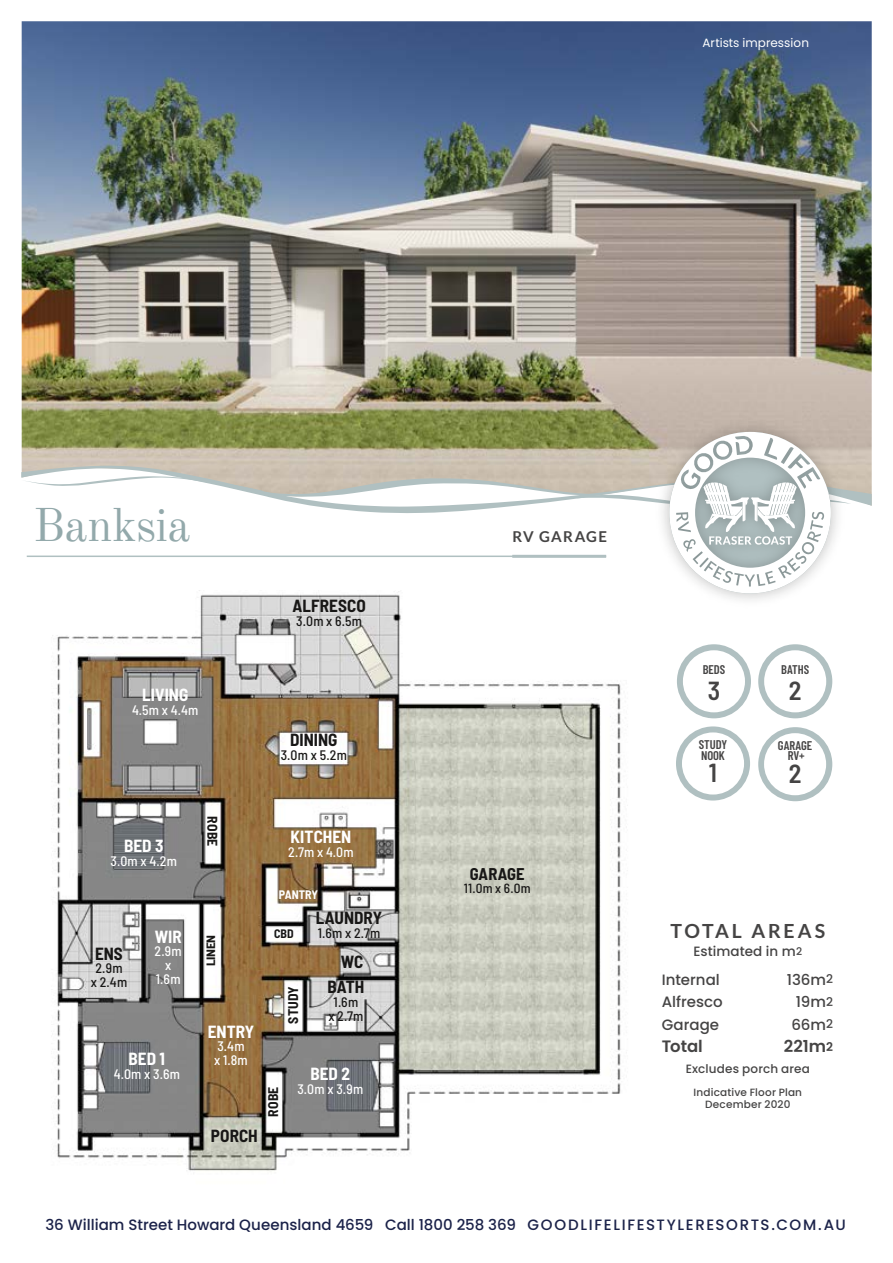
<style>
.page{position:relative;width:893px;height:1263px;background:#fff}
.page>*{position:absolute;margin:0;border:0;box-sizing:border-box;transform-origin:0 0}
.t1{font:46.5px "Old Standard TT";letter-spacing:-.015em;color:#93a9ab}
.t2{font:600 semi-condensed 26.1px "Barlow";color:#454444}
.t3{font:700 19.5px "Lato";letter-spacing:.14em;color:#454444}
.t4{font:700 semi-condensed 17.1px "Barlow";color:#181716}
.t5{font:700 semi-condensed 17.1px "Barlow";color:#fff}
.t6{font:700 semi-condensed 16.65px "Barlow";color:#181716}
.t7{font:600 16.5px "Poppins";color:#454444}
.t8{font:500 15px "Poppins";letter-spacing:.005em;color:#1b2249}
.t9{font:500 15px "Poppins";color:#454444}
.t10{font:700 15px "Lato";letter-spacing:.085em;color:#454444}
.t11{font:500 semi-condensed 13.65px/13.6px "Barlow";letter-spacing:.015em;color:#fff;text-align:center}
.t12{font:500 semi-condensed 13.65px/13.6px "Barlow";letter-spacing:.015em;color:#181716;text-align:center}
.t13{font:700 semi-condensed 13.65px "Barlow";letter-spacing:.01em;color:#181716}
.t14{font:500 13.5px "Poppins";letter-spacing:.005em;color:#454444}
.t15{font:500 semi-condensed 13.2px "Barlow";color:#181716}
.t16{font:600 12.6px/10.8px "Barlow Condensed";letter-spacing:-.005em;color:#454444}
.t17{font:12px "Poppins";letter-spacing:.005em;color:#fff}
.t18{font:500 12px "Poppins";letter-spacing:.01em;color:#454444}
.t19{font:700 semi-condensed 12px "Barlow";color:#fff}
.t20{font:700 semi-condensed 12px "Barlow";color:#181716}
.t21{font:700 semi-condensed 11.85px "Barlow";letter-spacing:-.03em;color:#181716;scale:1.13 1}
.t22{font:500 10.5px/12px "Poppins";letter-spacing:.015em;color:#454444;text-align:center}
.s1{font-size:10.5px}
.s2{font-size:12px}
</style>
<div class="page">
<img style="left:22px;top:21px;width:850px;height:411px">
<img style="left:52px;top:594px;width:569px;height:578px">
<svg style="left:677px;top:644px;width:74px;height:74px"></svg>
<svg style="left:758px;top:644px;width:74px;height:74px"></svg>
<div style="left:683px;top:650px;width:62px;height:62px;background:#fff;border-radius:50%"></div>
<div style="left:764px;top:650px;width:62px;height:62px;background:#fff;border-radius:50%"></div>
<svg style="left:676px;top:726px;width:74px;height:74px"></svg>
<svg style="left:758px;top:727px;width:74px;height:74px"></svg>
<div style="left:682px;top:732px;width:62px;height:62px;background:#fff;border-radius:50%"></div>
<div style="left:764px;top:733px;width:62px;height:62px;background:#fff;border-radius:50%"></div>
<img style="left:650px;top:412px;width:200px;height:188px">
<svg style="left:21px;top:432px;width:851px;height:161px"></svg>
<p class="t17" style="left:702px;top:36px;width:108px">Artists impression</p>
<h1 class="t1" style="left:33px;top:490px;width:159px">Banksia</h1>
<p class="t4" style="left:293px;top:594px;width:75px">ALFRESCO</p>
<p class="t12" style="left:296px;top:613px;width:67px">3.0m x 6.5m</p>
<p class="t5" style="left:142px;top:683px;width:48px">LIVING</p>
<p class="t11" style="left:132px;top:702px;width:68px">4.5m x 4.4m</p>
<p class="t4" style="left:290px;top:727px;width:49px">DINING</p>
<p class="t12" style="left:281px;top:747px;width:68px">3.0m x 5.2m</p>
<p class="t5" style="left:124px;top:834px;width:41px">BED 3</p>
<p class="t11" style="left:111px;top:853px;width:68px">3.0m x 4.2m</p>
<p class="t13" style="left:222px;top:816px;width:31px;rotate:90deg">ROBE</p>
<p class="t4" style="left:95px;top:941px;width:29px">ENS</p>
<p class="t12" style="left:91px;top:960px;width:38px">2.9m x 2.4m</p>
<p class="t5" style="left:155px;top:924px;width:29px">WIR</p>
<p class="t11" style="left:155px;top:944px;width:29px">2.9m x<br>1.6m</p>
<p class="t21" style="left:202px;top:966px;width:29px;rotate:-90deg">LINEN</p>
<p class="t5" style="left:208px;top:1019px;width:48px">ENTRY</p>
<p class="t11" style="left:217px;top:1038px;width:29px">3.4m</p>
<p class="t5" style="left:129px;top:1046px;width:38px">BED 1</p>
<p class="t11" style="left:214px;top:1052px;width:35px">x 1.8m</p>
<p class="t11" style="left:114px;top:1066px;width:68px">4.0m x 3.6m</p>
<p class="t4" style="left:211px;top:1124px;width:48px">PORCH</p>
<p class="t5" style="left:291px;top:825px;width:62px">KITCHEN</p>
<p class="t11" style="left:288px;top:844px;width:67px">2.7m x 4.0m</p>
<p class="t19" style="left:279px;top:886px;width:41px">PANTRY</p>
<p class="t20" style="left:274px;top:924px;width:21px">CBD</p>
<p class="t4" style="left:316px;top:905px;width:68px">LAUNDRY</p>
<p class="t12" style="left:318px;top:925px;width:64px">1.6m x 2.7m</p>
<p class="t4" style="left:341px;top:949px;width:24px">WC</p>
<p class="t13" style="left:283px;top:1024px;width:39px;rotate:-90deg">STUDY</p>
<p class="t4" style="left:327px;top:974px;width:38px">BATH</p>
<p class="t12" style="left:328px;top:994px;width:37px">1.6m<br>x 2.7m</p>
<p class="t13" style="left:263px;top:1116px;width:31px;rotate:-90deg">ROBE</p>
<p class="t5" style="left:310px;top:1061px;width:41px">BED 2</p>
<p class="t11" style="left:297px;top:1081px;width:67px">3.0m x 3.9m</p>
<p class="t10" style="left:513px;top:528px;width:96px">RV GARAGE</p>
<p class="t6" style="left:470px;top:862px;width:56px">GARAGE</p>
<p class="t15" style="left:464px;top:879px;width:68px">11.0m x 6.0m</p>
<p class="t16" style="left:703px;top:663px;width:24px">BEDS</p>
<h2 class="t2" style="left:708px;top:672px;width:14px">3</h2>
<h2 class="t2" style="left:789px;top:672px;width:14px">2</h2>
<p class="t16" style="left:781px;top:663px;width:30px">BATHS</p>
<p class="t16" style="left:699px;top:738px;width:30px">STUDY<br>NOOK</p>
<h2 class="t2" style="left:709px;top:754px;width:10px">1</h2>
<p class="t16" style="left:778px;top:739px;width:36px;text-align:center">GARAGE<br>RV+</p>
<h2 class="t2" style="left:789px;top:755px;width:14px">2</h2>
<h3 class="t3" style="left:670px;top:920px;width:156px">TOTAL AREAS</h3>
<p class="t14" style="left:694px;top:943px;width:110px">Estimated in m<span class="s1">2</span></p>
<p class="t9" style="left:662px;top:971px;width:60px">Internal</p>
<p class="t9" style="left:787px;top:971px;width:48px">136m<span class="s2">2</span></p>
<p class="t9" style="left:662px;top:993px;width:62px">Alfresco</p>
<p class="t9" style="left:796px;top:993px;width:39px">19m<span class="s2">2</span></p>
<p class="t9" style="left:662px;top:1016px;width:59px">Garage</p>
<p class="t9" style="left:791px;top:1016px;width:43px">66m<span class="s2">2</span></p>
<p class="t7" style="left:662px;top:1037px;width:43px">Total</p>
<p class="t7" style="left:784px;top:1037px;width:51px">221m<span class="s2">2</span></p>
<p class="t18" style="left:686px;top:1062px;width:126px">Excludes porch area</p>
<p class="t22" style="left:694px;top:1086px;width:110px">Indicative Floor Plan<br>December 2020</p>
<p class="t8" style="left:45px;top:1216px;width:802px">36 William Street Howard Queensland 4659 Call 1800 258 369 GOODLIFELIFESTYLERESORTS.COM.AU</p>
</div>
